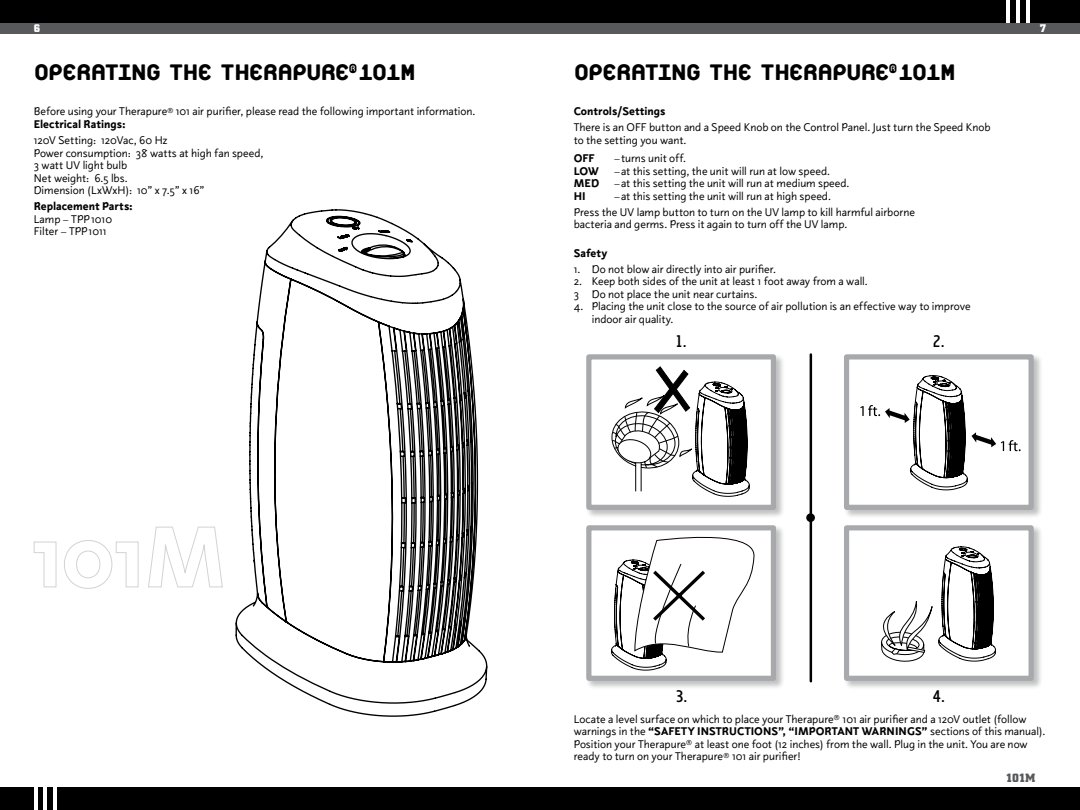
<style>
.page{position:relative;width:1080px;height:810px;background:#fff}
.page>*{position:absolute;margin:0;border:0;box-sizing:border-box;transform-origin:0 0}
.t1{font:800 33.75px "Platelet";letter-spacing:-.035em;color:#000}
.t2{font:17.62px "Hybrid";color:#000;scale:1.05 1}
.t3{font:700 11.88px "City BQ";color:#58595b}
.t4{font:11.25px/12.5px "Lux Sans";letter-spacing:-.005em;color:#000}
.t5{font:700 11.25px "Lux Sans";color:#000}
.t6{font:700 11px "City BQ";color:#fff}
.s1{font-weight:700}
</style>
<div class="page">
<div style="left:0;top:21px;width:540px;height:13px;background:#58595b"></div>
<div style="left:0;top:0;width:540px;height:22px;background:#000"></div>
<div style="left:0;top:787px;width:540px;height:23px;background:#000"></div>
<hr style="left:53px;top:787px;width:4px;height:23px;background:#fff">
<hr style="left:43px;top:787px;width:4px;height:23px;background:#fff">
<hr style="left:34px;top:787px;width:3px;height:23px;background:#fff">
<div style="left:540px;top:21px;width:540px;height:13px;background:#58595b"></div>
<div style="left:540px;top:0;width:540px;height:22px;background:#000"></div>
<div style="left:540px;top:787px;width:540px;height:23px;background:#000"></div>
<hr style="left:1026px;top:0;width:3px;height:22px;background:#fff">
<hr style="left:1016px;top:0;width:4px;height:22px;background:#fff">
<hr style="left:1007px;top:0;width:3px;height:22px;background:#fff">
<div style="left:586px;top:354px;width:203px;height:170px;background:#000;opacity:.25"></div>
<div style="left:589px;top:357px;width:184px;height:150px;background:#fff"></div>
<svg style="left:612px;top:367px;width:137px;height:130px"></svg>
<div style="left:586px;top:354px;width:190px;height:156px;border:5px solid #a7a9ac"></div>
<div style="left:843px;top:354px;width:204px;height:170px;background:#000;opacity:.25"></div>
<div style="left:847px;top:357px;width:184px;height:150px;background:#fff"></div>
<svg style="left:860px;top:375px;width:161px;height:115px"></svg>
<div style="left:844px;top:354px;width:190px;height:156px;border:5px solid #a7a9ac"></div>
<hr style="left:810px;top:355px;width:2px;height:326px;background:#000">
<div style="left:806px;top:513px;width:9px;height:9px;background:#000;border-radius:50%"></div>
<div style="left:586px;top:525px;width:203px;height:170px;background:#000;opacity:.25"></div>
<div style="left:589px;top:528px;width:184px;height:150px;background:#fff"></div>
<svg style="left:611px;top:536px;width:144px;height:134px"></svg>
<div style="left:586px;top:525px;width:190px;height:156px;border:5px solid #a7a9ac"></div>
<div style="left:843px;top:525px;width:204px;height:170px;background:#000;opacity:.25"></div>
<div style="left:847px;top:528px;width:184px;height:150px;background:#fff"></div>
<svg style="left:881px;top:547px;width:115px;height:115px"></svg>
<div style="left:844px;top:525px;width:190px;height:156px;border:5px solid #a7a9ac"></div>
<svg style="left:236px;top:209px;width:251px;height:508px"></svg>
<svg style="left:33px;top:526px;width:190px;height:63px"></svg>
<p class="t6" style="left:34px;top:22px;width:8px">6</p>
<p class="t6" style="left:1040px;top:22px;width:8px">7</p>
<h1 class="t1" style="left:34px;top:56px;width:384px">operating the therapure<sup>®</sup> 101M</h1>
<p class="t4" style="left:34px;top:105px;width:443px">Before using your Therapure<sup>®</sup> 101 air purifier, please read the following important information.<br><span class="s1">Electrical Ratings:</span></p>
<p class="t4" style="left:34px;top:134px;width:231px">120V Setting: 120Vac, 60 Hz<br>Power consumption: 38 watts at high fan speed,<br>3 watt UV light bulb<br>Net weight: 6.5 lbs.<br>Dimension (LxWxH): 10” x 7.5” x 16”</p>
<p class="t5" style="left:34px;top:200px;width:101px">Replacement Parts:</p>
<p class="t4" style="left:34px;top:213px;width:80px">Lamp – TPP 1010<br>Filter – TPP1011</p>
<h1 class="t1" style="left:574px;top:56px;width:384px">operating the therapure<sup>®</sup> 101M</h1>
<p class="t5" style="left:574px;top:105px;width:93px">Controls/Settings</p>
<p class="t4" style="left:574px;top:122px;width:418px">There is an OFF button and a Speed Knob on the Control Panel. Just turn the Speed Knob to the setting you want.</p>
<p class="t5" style="left:574px;top:152px;width:22px">OFF</p>
<p class="t4" style="left:614px;top:152px;width:73px">–turns unit off.</p>
<p class="t5" style="left:574px;top:164px;width:27px">LOW</p>
<p class="t4" style="left:614px;top:165px;width:217px">–at this setting, the unit will run at low speed.</p>
<p class="t5" style="left:574px;top:177px;width:27px">MED</p>
<p class="t4" style="left:614px;top:177px;width:237px">–at this setting the unit will run at medium speed.</p>
<p class="t5" style="left:574px;top:189px;width:13px">HI</p>
<p class="t4" style="left:574px;top:188px;width:343px;line-height:16.1px;text-indent:40px">–at this setting the unit will run at high speed.<br>Press the UV lamp button to turn on the UV lamp to kill harmful airborne</p>
<p class="t4" style="left:574px;top:218px;width:275px">bacteria and germs. Press it again to turn off the UV lamp.</p>
<p class="t5" style="left:574px;top:246px;width:35px">Safety</p>
<p class="t4" style="left:574px;top:263px;width:204px">1. Do not blow air directly into air purifier.</p>
<p class="t4" style="left:574px;top:275px;width:296px">2. Keep both sides of the unit at least 1 foot away from a wall.<br>3 Do not place the unit near curtains.</p>
<p class="t4" style="left:592px;top:300px;width:380px;text-indent:-18px">4. Placing the unit close to the source of air pollution is an effective way to improve indoor air quality.</p>
<h2 class="t2" style="left:676px;top:332px;width:11px">1.</h2>
<h2 class="t2" style="left:933px;top:332px;width:12px">2.</h2>
<h2 class="t2" style="left:676px;top:687px;width:12px">3.</h2>
<h2 class="t2" style="left:933px;top:687px;width:13px">4.</h2>
<p class="t4" style="left:574px;top:713px;width:473px">Locate a level surface on which to place your Therapure<sup>®</sup> 101 air purifier and a 120V outlet (follow warnings in the <span class="s1">“SAFETY INSTRUCTIONS”, “IMPORTANT WARNINGS”</span> sections of this manual).<br>Position your Therapure<sup>®</sup> at least one foot (12 inches) from the wall. Plug in the unit. You are now ready to turn on your Therapure<sup>®</sup> 101 air purifier!</p>
<p class="t3" style="left:1006px;top:771px;width:31px">101M</p>
</div>
